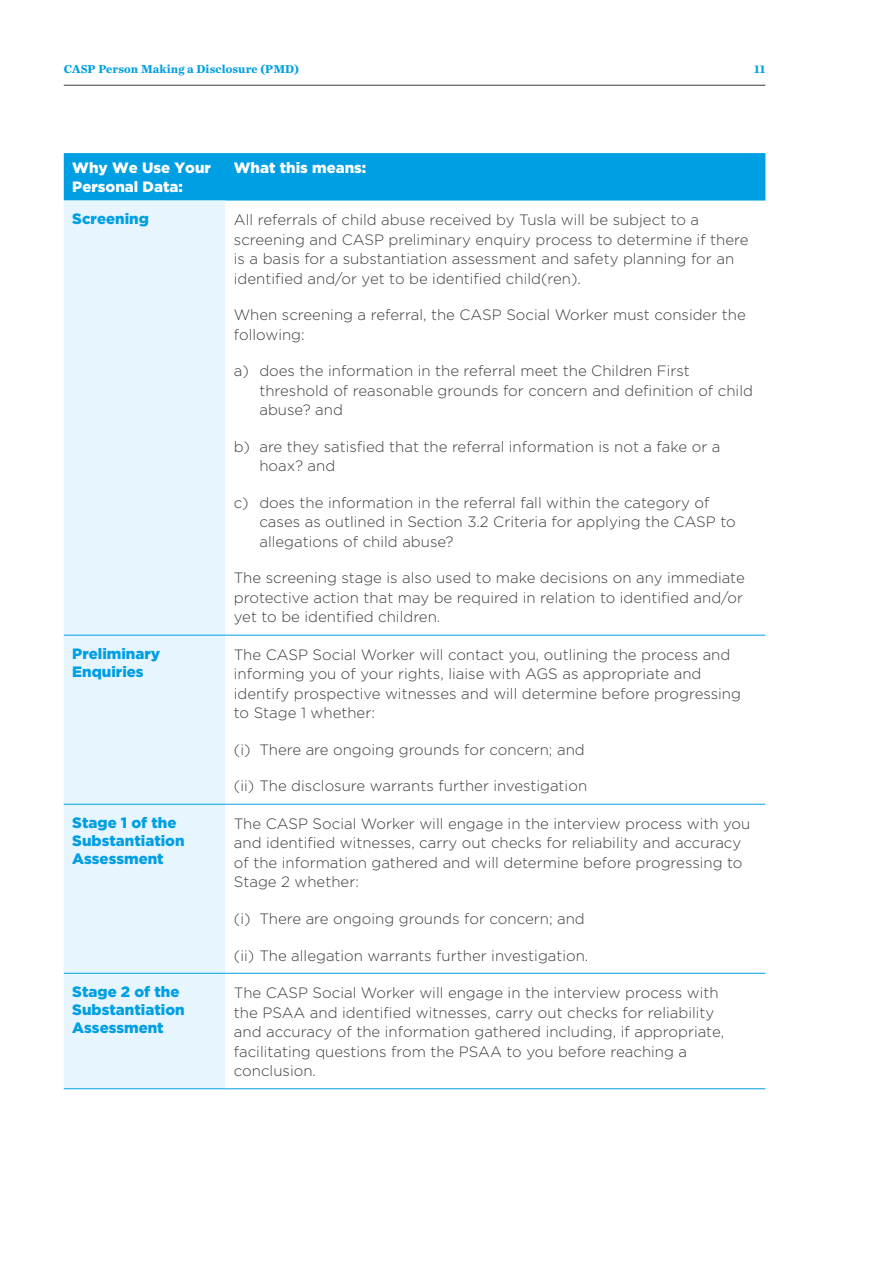
<style>
.page{position:relative;width:893px;height:1263px;background:#fff}
.page>*{position:absolute;margin:0;border:0;box-sizing:border-box;transform-origin:0 0}
.t1{font:300 15px/19.5px "Gotham";color:#3c3c3b}
.t2{font:900 15px/18px "Gotham";color:#009fe3}
.t3{font:900 15px/19.5px "Gotham";color:#fff}
.t4{font:700 12px "Chronicle Text G2";letter-spacing:.01em;color:#009fe3}
</style>
<div class="page">
<div style="left:64px;top:153px;width:701px;height:48px;background:#009fe3"></div>
<div style="left:64px;top:201px;width:161px;height:887px;background:#e6f5fe"></div>
<hr style="left:64px;top:635px;width:161px;height:1px;background:#009fe3">
<hr style="left:225px;top:635px;width:540px;height:1px;background:#009fe3">
<hr style="left:64px;top:804px;width:161px;height:1px;background:#009fe3">
<hr style="left:225px;top:804px;width:540px;height:1px;background:#009fe3">
<hr style="left:64px;top:973px;width:161px;height:1px;background:#009fe3">
<hr style="left:225px;top:973px;width:540px;height:1px;background:#009fe3">
<hr style="left:64px;top:1088px;width:161px;height:1px;background:#009fe3">
<hr style="left:225px;top:1088px;width:540px;height:1px;background:#009fe3">
<hr style="left:64px;top:85px;width:701px;height:1px;background:#3c3c3b">
<p class="t4" style="left:64px;top:60px;width:237px">CASP Person Making a Disclosure (PMD)</p>
<p class="t4" style="left:754px;top:60px;width:13px">11</p>
<p class="t3" style="left:72px;top:157px;width:140px">Why We Use Your<br>Personal Data:</p>
<p class="t3" style="left:234px;top:157px;width:134px">What this means:</p>
<p class="t2" style="left:72px;top:210px;width:78px">Screening</p>
<p class="t1" style="left:234px;top:210px;width:516px">All referrals of child abuse received by Tusla will be subject to a screening and CASP preliminary enquiry process to determine if there is a basis for a substantiation assessment and safety planning for an identified and/or yet to be identified child(ren).</p>
<p class="t1" style="left:234px;top:305px;width:513px">When screening a referral, the CASP Social Worker must consider the following:</p>
<p class="t1" style="left:259px;top:361px;width:495px;text-indent:-26px">a) does the information in the referral meet the Children First threshold of reasonable grounds for concern and definition of child abuse? and</p>
<p class="t1" style="left:259px;top:436px;width:463px;text-indent:-26px">b) are they satisfied that the referral information is not a fake or a hoax? and</p>
<p class="t1" style="left:259px;top:492px;width:478px;text-indent:-26px">c) does the information in the referral fall within the category of cases as outlined in Section 3.2 Criteria for applying the CASP to allegations of child abuse?</p>
<p class="t1" style="left:234px;top:568px;width:512px;text-align:justify">The screening stage is also used to make decisions on any immediate protective action that may be required in relation to identified and/or yet to be identified children.</p>
<p class="t2" style="left:72px;top:644px;width:89px">Preliminary<br>Enquiries</p>
<p class="t1" style="left:234px;top:644px;width:509px">The CASP Social Worker will contact you, outlining the process and informing you of your rights, liaise with AGS as appropriate and identify prospective witnesses and will determine before progressing to Stage 1 whether:</p>
<p class="t1" style="left:234px;top:739px;width:352px">(i) There are ongoing grounds for concern; and</p>
<p class="t1" style="left:234px;top:776px;width:355px">(ii) The disclosure warrants further investigation</p>
<p class="t2" style="left:72px;top:813px;width:114px">Stage 1 of the<br>Substantiation<br>Assessment</p>
<p class="t1" style="left:234px;top:813px;width:518px">The CASP Social Worker will engage in the interview process with you and identified witnesses, carry out checks for reliability and accuracy of the information gathered and will determine before progressing to Stage 2 whether:</p>
<p class="t1" style="left:234px;top:908px;width:352px">(i) There are ongoing grounds for concern; and</p>
<p class="t1" style="left:234px;top:945px;width:356px">(ii) The allegation warrants further investigation.</p>
<p class="t2" style="left:72px;top:982px;width:114px">Stage 2 of the<br>Substantiation<br>Assessment</p>
<p class="t1" style="left:234px;top:982px;width:492px">The CASP Social Worker will engage in the interview process with the PSAA and identified witnesses, carry out checks for reliability and accuracy of the information gathered including, if appropriate, facilitating questions from the PSAA to you before reaching a conclusion.</p>
</div>
